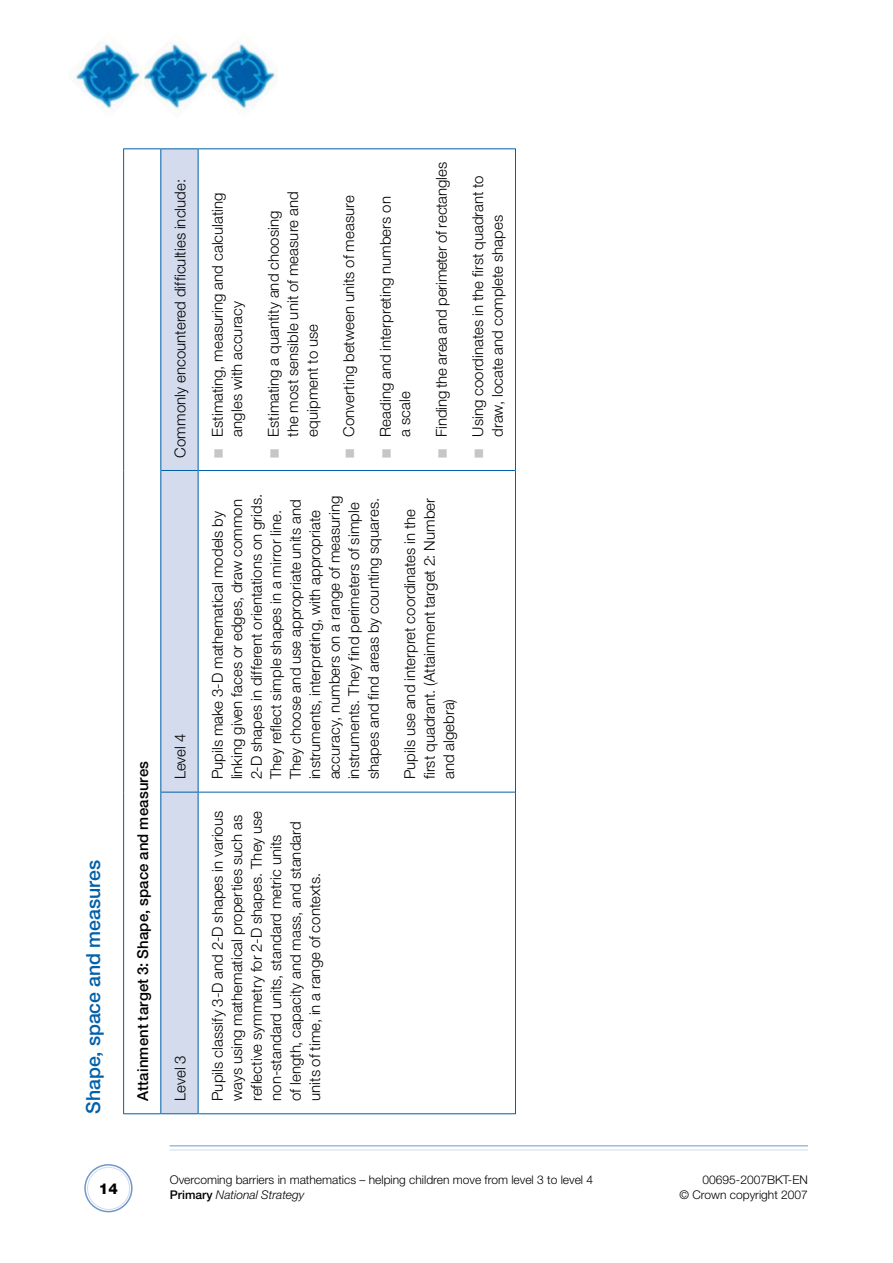
<style>
.page{position:relative;width:893px;height:1263px;background:#fff}
.page>*{position:absolute;margin:0;border:0;box-sizing:border-box;transform-origin:0 0}
.t1{font:500 19.5px "Helvetica Neue LT";color:#0060a9}
.t2{font:300 15px/19.5px "Helvetica Neue LT";letter-spacing:.005em;color:#000}
.t3{font:500 15px "Helvetica Neue LT";letter-spacing:.01em;color:#000}
.t4{font:800 15px "Helvetica Neue LT";color:#000}
.t5{font:300 12px "Helvetica Neue LT";color:#000}
.t6{font:italic 300 12px "Helvetica Neue LT";color:#000}
.t7{font:12px "Zapf Dingbats";color:#c5c6c8}
.s1{font-weight:500;font-style:normal}
</style>
<div class="page">
<img style="left:212px;top:41px;width:65px;height:71px">
<img style="left:73px;top:41px;width:139px;height:71px">
<div style="left:84px;top:1164px;width:49px;height:48px;border:2px solid #7097c9;border-radius:50%"></div>
<div style="left:87px;top:1167px;width:43px;height:43px;border:1px solid #d3dbed;border-radius:50%"></div>
<hr style="left:170px;top:1145px;width:638px;height:1px;background:#7097c9">
<hr style="left:170px;top:1149px;width:638px;height:1px;background:#d3dbed">
<div style="left:161px;top:149px;width:37px;height:964px;background:#d3dbed"></div>
<hr style="left:123px;top:792px;width:1px;height:322px;background:#0060a9">
<hr style="left:124px;top:1113px;width:36px;height:1px;background:#0060a9">
<hr style="left:123px;top:470px;width:1px;height:322px;background:#0060a9">
<hr style="left:123px;top:148px;width:1px;height:322px;background:#0060a9">
<hr style="left:124px;top:148px;width:36px;height:1px;background:#0060a9">
<hr style="left:160px;top:792px;width:1px;height:322px;background:#0060a9">
<hr style="left:161px;top:1113px;width:37px;height:1px;background:#0060a9">
<hr style="left:160px;top:470px;width:1px;height:322px;background:#0060a9">
<hr style="left:161px;top:792px;width:37px;height:1px;background:#0060a9">
<hr style="left:160px;top:148px;width:1px;height:322px;background:#0060a9">
<hr style="left:161px;top:470px;width:37px;height:1px;background:#0060a9">
<hr style="left:161px;top:148px;width:37px;height:1px;background:#0060a9">
<hr style="left:198px;top:792px;width:1px;height:322px;background:#0060a9">
<hr style="left:198px;top:1113px;width:317px;height:1px;background:#0060a9">
<hr style="left:198px;top:470px;width:1px;height:322px;background:#0060a9">
<hr style="left:198px;top:792px;width:317px;height:1px;background:#0060a9">
<hr style="left:198px;top:148px;width:1px;height:322px;background:#0060a9">
<hr style="left:198px;top:470px;width:317px;height:1px;background:#0060a9">
<hr style="left:198px;top:148px;width:317px;height:1px;background:#0060a9">
<hr style="left:515px;top:792px;width:1px;height:322px;background:#0060a9">
<hr style="left:515px;top:470px;width:1px;height:322px;background:#0060a9">
<hr style="left:515px;top:148px;width:1px;height:322px;background:#0060a9">
<h1 class="t1" style="left:82px;top:1114px;width:255px;rotate:-90deg">Shape, space and measures</h1>
<p class="t2" style="left:170px;top:458px;width:280px;rotate:-90deg">Commonly encountered difficulties include:</p>
<p class="t3" style="left:134px;top:1101px;width:341px;rotate:-90deg">Attainment target 3: Shape, space and measures</p>
<p class="t2" style="left:170px;top:779px;width:47px;rotate:-90deg">Level 4</p>
<p class="t2" style="left:170px;top:1101px;width:47px;rotate:-90deg">Level 3</p>
<p class="t2" style="left:207px;top:437px;width:246px;rotate:-90deg">Estimating, measuring and calculating</p>
<p class="t7" style="left:213px;top:458px;width:11px;rotate:-90deg">■</p>
<p class="t2" style="left:227px;top:437px;width:137px;rotate:-90deg">angles with accuracy</p>
<p class="t2" style="left:283px;top:437px;width:247px;rotate:-90deg">the most sensible unit of measure and equipment to use</p>
<p class="t2" style="left:339px;top:437px;width:243px;rotate:-90deg">Converting between units of measure</p>
<p class="t7" style="left:344px;top:458px;width:11px;rotate:-90deg">■</p>
<p class="t2" style="left:263px;top:437px;width:228px;rotate:-90deg">Estimating a quantity and choosing</p>
<p class="t7" style="left:269px;top:458px;width:11px;rotate:-90deg">■</p>
<p class="t2" style="left:375px;top:437px;width:242px;rotate:-90deg">Reading and interpreting numbers on</p>
<p class="t7" style="left:381px;top:458px;width:11px;rotate:-90deg">■</p>
<p class="t2" style="left:395px;top:437px;width:47px;rotate:-90deg">a scale</p>
<p class="t2" style="left:431px;top:437px;width:276px;rotate:-90deg">Finding the area and perimeter of rectangles</p>
<p class="t7" style="left:437px;top:458px;width:11px;rotate:-90deg">■</p>
<p class="t2" style="left:468px;top:437px;width:263px;rotate:-90deg">Using coordinates in the first quadrant to</p>
<p class="t7" style="left:473px;top:458px;width:11px;rotate:-90deg">■</p>
<p class="t2" style="left:487px;top:437px;width:223px;rotate:-90deg">draw, locate and complete shapes</p>
<p class="t2" style="left:207px;top:779px;width:287px;rotate:-90deg">Pupils make 3-D mathematical models by linking given faces or edges, draw common 2-D shapes in different orientations on grids.<br>They reflect simple shapes in a mirror line.<br>They choose and use appropriate units and instruments, interpreting, with appropriate accuracy, numbers on a range of measuring instruments. They find perimeters of simple shapes and find areas by counting squares.</p>
<p class="t2" style="left:400px;top:779px;width:283px;rotate:-90deg">Pupils use and interpret coordinates in the first quadrant. (Attainment target 2: Number and algebra)</p>
<p class="t2" style="left:207px;top:1101px;width:292px;rotate:-90deg">Pupils classify 3-D and 2-D shapes in various ways using mathematical properties such as reflective symmetry for 2-D shapes. They use non-standard units, standard metric units<br>of length, capacity and mass, and standard units of time, in a range of contexts.</p>
<p class="t4" style="left:99px;top:1180px;width:20px">14</p>
<p class="t5" style="left:170px;top:1172px;width:425px">Overcoming barriers in mathematics – helping children move from level 3 to level 4</p>
<p class="t5" style="left:702px;top:1172px;width:107px">00695-2007BKT-EN</p>
<p class="t6" style="left:170px;top:1187px;width:136px"><span class="s1">Primary</span> National Strategy</p>
<p class="t5" style="left:680px;top:1187px;width:130px">© Crown copyright 2007</p>
</div>
